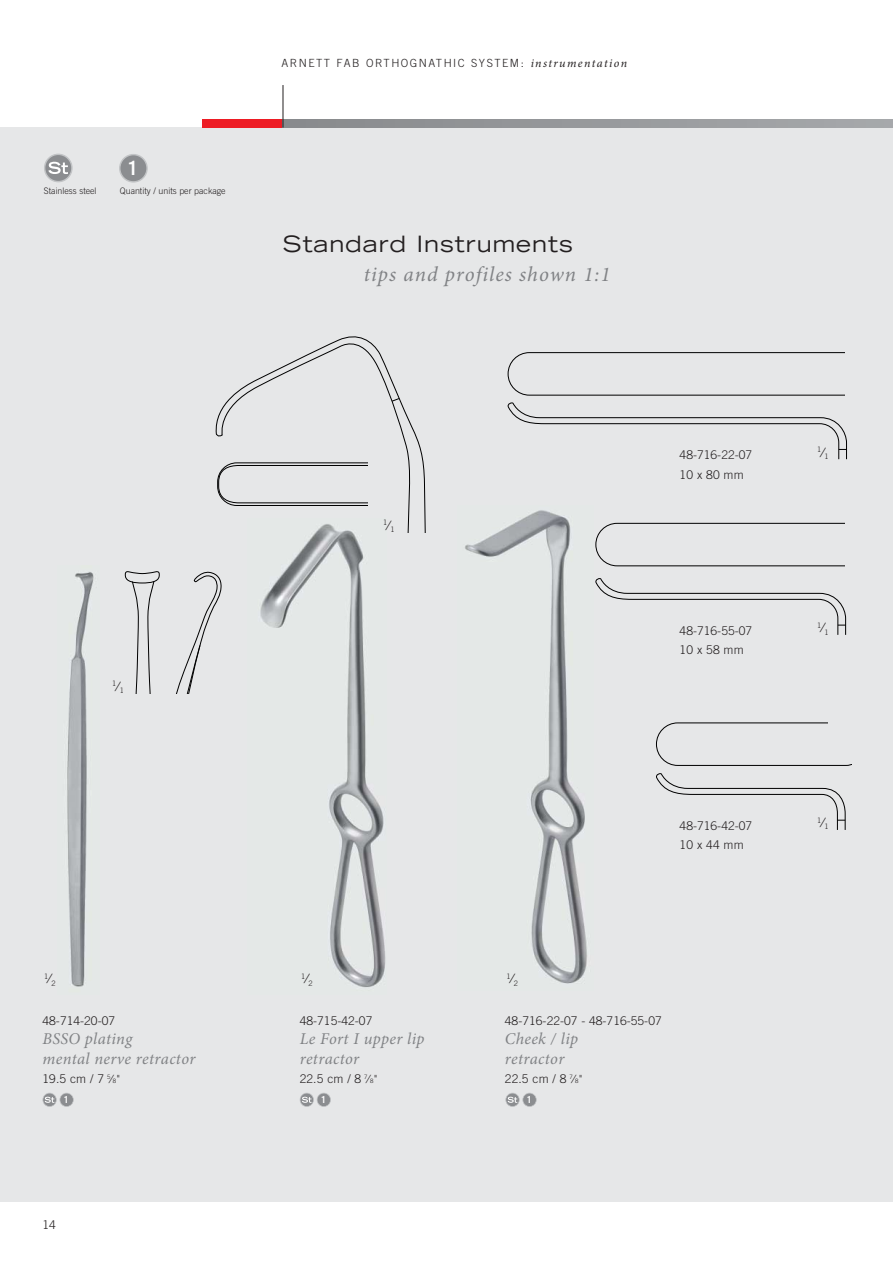
<style>
.page{position:relative;width:893px;height:1263px;background:#fff}
.page>*{position:absolute;margin:0;border:0;box-sizing:border-box;transform-origin:0 0}
.t1{font:expanded 22.5px "Trade Gothic LH";letter-spacing:.045em;color:#231f20}
.t2{font:italic 21px "Minion Pro";letter-spacing:.05em;color:#808285}
.t3{font:700 expanded 19.2px "Trade Gothic LH";color:#fff}
.t4{font:italic 16.5px/19.5px "Minion Pro";letter-spacing:.02em;color:#808285}
.t5{font:300 12px "Trade Gothic";letter-spacing:.005em;color:#231f20}
.t6{font:300 11.25px "Trade Gothic";letter-spacing:.135em;color:#231f20}
.t7{font:700 expanded 9.45px "Trade Gothic LH";color:#fff}
.t8{font:300 9px "Trade Gothic";color:#231f20}
.t9{font:300 7.5px "Trade Gothic";color:#231f20}
.s1{font-family:"Minion Pro";font-weight:400;font-style:italic;font-size:12px}
.s2{font-size:12.75px}
.s3{font-size:11.25px}
.s4{font-size:6px}
</style>
<div class="page">
<div style="left:0;top:128px;width:893px;height:1074px;background:#e6e7e8"></div>
<div style="left:203px;top:119px;width:80px;height:9px;background:#ed1c24"></div>
<svg style="left:284px;top:119px;width:609px;height:9px;background:#96989b"></svg>
<hr style="left:283px;top:85px;width:1px;height:43px;background:#231f20">
<img style="left:67px;top:572px;width:27px;height:415px">
<svg style="left:43px;top:1093px;width:31px;height:14px"></svg>
<img style="left:260px;top:532px;width:126px;height:456px">
<svg style="left:300px;top:1093px;width:31px;height:14px"></svg>
<svg style="left:505px;top:1093px;width:32px;height:14px"></svg>
<img style="left:465px;top:510px;width:122px;height:474px">
<svg style="left:176px;top:571px;width:46px;height:122px"></svg>
<svg style="left:124px;top:571px;width:36px;height:122px"></svg>
<svg style="left:215px;top:336px;width:211px;height:196px"></svg>
<svg style="left:507px;top:402px;width:340px;height:58px"></svg>
<svg style="left:508px;top:352px;width:337px;height:44px"></svg>
<svg style="left:656px;top:773px;width:190px;height:57px"></svg>
<svg style="left:656px;top:722px;width:195px;height:44px"></svg>
<div style="left:828px;top:716px;width:35px;height:48px;background:#e6e7e8"></div>
<svg style="left:595px;top:578px;width:251px;height:57px"></svg>
<svg style="left:595px;top:523px;width:250px;height:43px"></svg>
<div style="left:368px;top:451px;width:24px;height:59px;background:#e6e7e8"></div>
<svg style="left:119px;top:154px;width:29px;height:29px"></svg>
<svg style="left:44px;top:154px;width:29px;height:28px"></svg>
<h3 class="t3" style="left:126px;top:161px;width:15px">1</h3>
<p class="t8" style="left:44px;top:187px;width:54px">Stainless steel</p>
<p class="t8" style="left:120px;top:187px;width:107px">Quantity / units per package</p>
<p class="t6" style="left:281px;top:59px;width:347px">ARNETT FAB ORTHOGNATHIC SYSTEM: <span class="s1">instrumentation</span></p>
<h1 class="t1" style="left:283px;top:235px;width:291px">Standard Instruments</h1>
<h2 class="t2" style="left:364px;top:266px;width:248px">tips and profiles shown 1:1</h2>
<p class="t9" style="left:112px;top:684px;width:13px">1<span class="s2">⁄</span>1</p>
<p class="t9" style="left:44px;top:977px;width:13px">1<span class="s2">⁄</span>2</p>
<p class="t5" style="left:43px;top:1016px;width:74px">48-714-20-07</p>
<h3 class="t4" style="left:43px;top:1031px;width:154px">BSSO plating<br>mental nerve retractor</h3>
<p class="t5" style="left:43px;top:1074px;width:79px">19.5 cm / 7 <sup>5</sup><span class="s3">⁄</span><span class="s4">8</span><span class="s3">"</span></p>
<p class="t7" style="left:63px;top:1096px;width:8px">1</p>
<p class="t5" style="left:43px;top:1220px;width:15px">14</p>
<p class="t9" style="left:383px;top:523px;width:13px">1<span class="s2">⁄</span>1</p>
<p class="t9" style="left:817px;top:447px;width:8px">1<span class="s2">⁄</span></p>
<p class="t5" style="left:680px;top:450px;width:74px">48-716-22-07</p>
<p class="t9" style="left:825px;top:454px;width:6px">1</p>
<p class="t5" style="left:680px;top:470px;width:66px">10 x 80 mm</p>
<p class="t9" style="left:817px;top:622px;width:8px">1<span class="s2">⁄</span></p>
<p class="t5" style="left:680px;top:626px;width:74px">48-716-55-07</p>
<p class="t9" style="left:825px;top:629px;width:6px">1</p>
<p class="t5" style="left:680px;top:645px;width:66px">10 x 58 mm</p>
<p class="t9" style="left:817px;top:817px;width:8px">1<span class="s2">⁄</span></p>
<p class="t5" style="left:680px;top:821px;width:74px">48-716-42-07</p>
<p class="t9" style="left:825px;top:824px;width:6px">1</p>
<p class="t5" style="left:680px;top:840px;width:66px">10 x 44 mm</p>
<p class="t9" style="left:301px;top:977px;width:13px">1<span class="s2">⁄</span>2</p>
<p class="t5" style="left:300px;top:1016px;width:74px">48-715-42-07</p>
<h3 class="t4" style="left:300px;top:1031px;width:126px">Le Fort I upper lip retractor</h3>
<p class="t5" style="left:300px;top:1074px;width:79px">22.5 cm / 8 <sup>7</sup><span class="s3">⁄</span><span class="s4">8</span><span class="s3">"</span></p>
<p class="t9" style="left:506px;top:977px;width:13px">1<span class="s2">⁄</span>2</p>
<p class="t5" style="left:505px;top:1016px;width:158px">48-716-22-07 - 48-716-55-07</p>
<h3 class="t4" style="left:505px;top:1031px;width:75px">Cheek / lip retractor</h3>
<p class="t5" style="left:505px;top:1074px;width:79px">22.5 cm / 8 <sup>7</sup><span class="s3">⁄</span><span class="s4">8</span><span class="s3">"</span></p>
<p class="t7" style="left:320px;top:1096px;width:8px">1</p>
<p class="t7" style="left:526px;top:1096px;width:8px">1</p>
</div>
